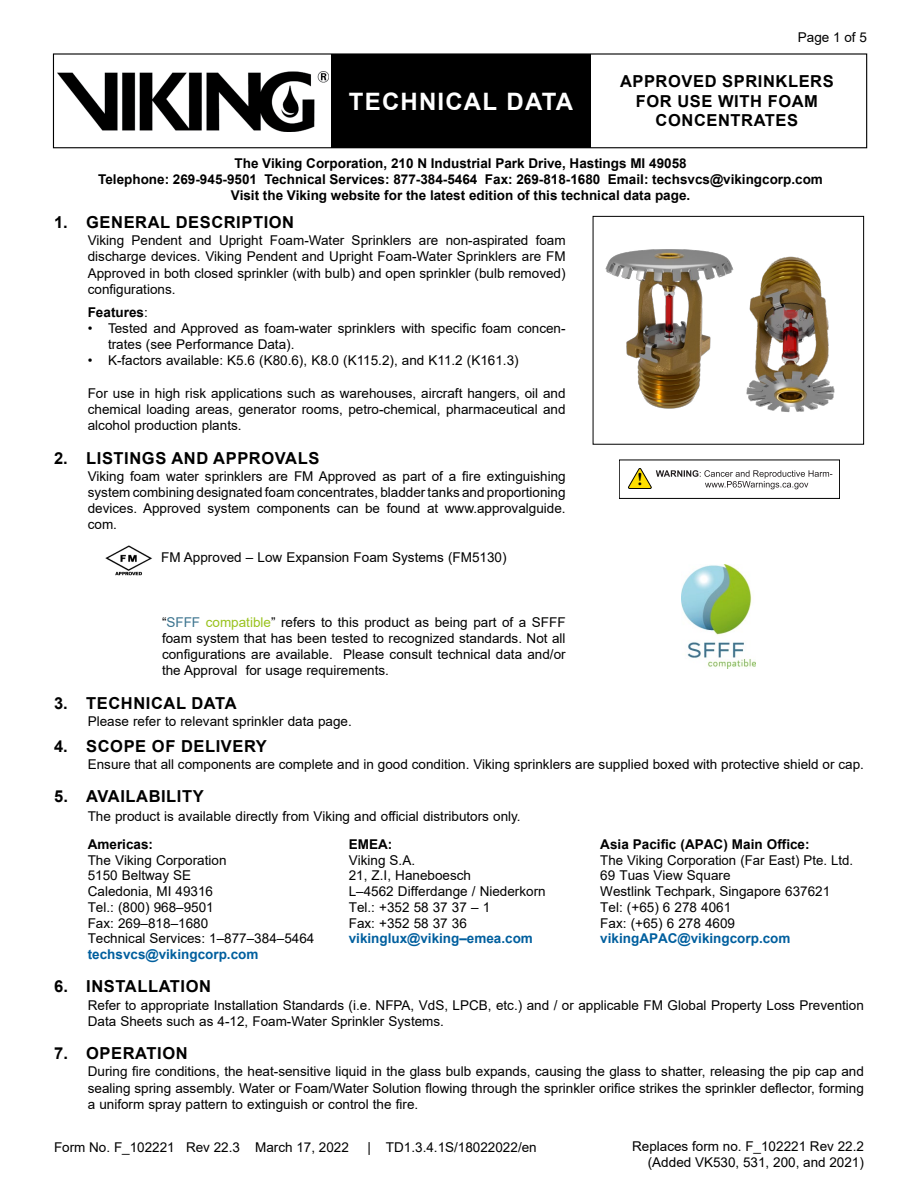
<style>
.page{position:relative;width:918px;height:1188px;background:#fff}
.page>*{position:absolute;margin:0;border:0;box-sizing:border-box;transform-origin:0 0}
.t1{font:700 24px "Arial";letter-spacing:.05em;color:#fff}
.t2{font:700 16.5px/19.5px "Arial";letter-spacing:.035em;color:#000;text-align:center}
.t3{font:13.5px/16.2px "Arial";color:#000;text-align:justify}
.t4{font:700 13.5px/16.2px "Arial";color:#000;text-align:center}
.t5{font:700 13.5px "Arial";color:#005f9e}
.s1{font-weight:400}
.s2{color:#3c748f}
.s3{color:#99c21e}
</style>
<div class="page">
<img style="left:57px;top:71px;width:272px;height:61px">
<div style="left:53px;top:53px;width:814px;height:95px;border:1px solid #000"></div>
<div style="left:331px;top:54px;width:259px;height:94px;background:#000"></div>
<img style="left:105px;top:545px;width:47px;height:31px">
<img style="left:682px;top:564px;width:73px;height:104px">
<img style="left:605px;top:249px;width:129px;height:160px">
<div style="left:593px;top:216px;width:271px;height:229px;border:1px solid #000"></div>
<img style="left:746px;top:256px;width:89px;height:157px">
<svg style="left:628px;top:468px;width:204px;height:21px"></svg>
<h1 class="t1" style="left:349px;top:84px;width:226px">TECHNICAL DATA</h1>
<p class="t3" style="left:798px;top:29px;width:71px">Page 1 of 5</p>
<p class="t2" style="left:620px;top:72px;width:215px">APPROVED SPRINKLERS<br>FOR USE WITH FOAM<br>CONCENTRATES</p>
<p class="t4" style="left:98px;top:155px;width:726px">The Viking Corporation, 210 N Industrial Park Drive, Hastings MI 49058<br>Telephone: 269-945-9501 Technical Services: 877-384-5464 Fax: 269-818-1680 Email: techsvcs@vikingcorp.com<br>Visit the Viking website for the latest edition of this technical data page.</p>
<p class="t2" style="left:54px;top:213px;width:242px">1. GENERAL DESCRIPTION</p>
<p class="t3" style="left:88px;top:232px;width:479px">Viking Pendent and Upright Foam-Water Sprinklers are non-aspirated foam discharge devices. Viking Pendent and Upright Foam-Water Sprinklers are FM Approved in both closed sprinkler (with bulb) and open sprinkler (bulb removed) configurations.</p>
<p class="t4" style="left:88px;top:304px;width:62px">Features<span class="s1">:</span></p>
<p class="t3" style="left:108px;top:320px;width:459px;text-indent:-20px">• Tested and Approved as foam-water sprinklers with specific foam concen&shy;trates (see Performance Data).</p>
<p class="t3" style="left:88px;top:353px;width:432px">• K-factors available: K5.6 (K80.6), K8.0 (K115.2), and K11.2 (K161.3)</p>
<p class="t3" style="left:88px;top:385px;width:479px">For use in high risk applications such as warehouses, aircraft hangers, oil and chemical loading areas, generator rooms, petro-chemical, pharmaceutical and alcohol production plants.</p>
<p class="t2" style="left:54px;top:448px;width:267px">2. LISTINGS AND APPROVALS</p>
<p class="t3" style="left:88px;top:468px;width:479px">Viking foam water sprinklers are FM Approved as part of a fire extinguishing system combining designated foam concentrates, bladder tanks and proportioning devices. Approved system components can be found at www.approvalguide. com.</p>
<p class="t3" style="left:161px;top:549px;width:347px">FM Approved – Low Expansion Foam Systems (FM5130)</p>
<p class="t3" style="left:162px;top:614px;width:405px">“<span class="s2">SFFF</span> <span class="s3">compatible</span>” refers to this product as being part of a SFFF foam system that has been tested to recognized standards. Not all configurations are available. Please consult technical data and/or the Approval for usage requirements.</p>
<p class="t2" style="left:54px;top:693px;width:184px">3. TECHNICAL DATA</p>
<p class="t3" style="left:88px;top:713px;width:266px">Please refer to relevant sprinkler data page.</p>
<p class="t2" style="left:54px;top:737px;width:215px">4. SCOPE OF DELIVERY</p>
<p class="t3" style="left:88px;top:756px;width:778px">Ensure that all components are complete and in good condition. Viking sprinklers are supplied boxed with protective shield or cap.</p>
<p class="t2" style="left:54px;top:786px;width:151px">5. AVAILABILITY</p>
<p class="t3" style="left:88px;top:808px;width:434px">The product is available directly from Viking and official distributors only.</p>
<p class="t4" style="left:88px;top:836px;width:67px">Americas:</p>
<p class="t3" style="left:88px;top:852px;width:228px;line-height:15.8px;text-align:left">The Viking Corporation<br>5150 Beltway SE<br>Caledonia, MI 49316<br>Tel.: (800) 968–9501<br>Fax: 269–818–1680<br>Technical Services: 1–877–384–5464</p>
<p class="t5" style="left:88px;top:945px;width:172px">techsvcs@vikingcorp.com</p>
<p class="t4" style="left:600px;top:836px;width:211px">Asia Pacific (APAC) Main Office:</p>
<p class="t3" style="left:600px;top:852px;width:254px;line-height:15.8px;text-align:left">The Viking Corporation (Far East) Pte. Ltd.<br>69 Tuas View Square<br>Westlink Techpark, Singapore 637621<br>Tel: (+65) 6 278 4061<br>Fax: (+65) 6 278 4609</p>
<p class="t5" style="left:600px;top:929px;width:192px">vikingAPAC@vikingcorp.com</p>
<p class="t4" style="left:349px;top:836px;width:45px">EMEA:</p>
<p class="t3" style="left:349px;top:852px;width:198px;line-height:15.8px;text-align:left">Viking S.A.<br>21, Z.I, Haneboesch<br>L–4562 Differdange / Niederkorn<br>Tel.: +352 58 37 37 – 1<br>Fax: +352 58 37 36</p>
<p class="t5" style="left:349px;top:929px;width:186px">vikinglux@viking–emea.com</p>
<p class="t2" style="left:54px;top:977px;width:158px">6. INSTALLATION</p>
<p class="t3" style="left:88px;top:997px;width:778px">Refer to appropriate Installation Standards (i.e. NFPA, VdS, LPCB, etc.) and / or applicable FM Global Property Loss Prevention<br>Data Sheets such as 4-12, Foam-Water Sprinkler Systems.</p>
<p class="t2" style="left:54px;top:1044px;width:135px">7. OPERATION</p>
<p class="t3" style="left:88px;top:1063px;width:778px">During fire conditions, the heat-sensitive liquid in the glass bulb expands, causing the glass to shatter, releasing the pip cap and sealing spring assembly. Water or Foam/Water Solution flowing through the sprinkler orifice strikes the sprinkler deflector, forming a uniform spray pattern to extinguish or control the fire.</p>
<p class="t3" style="left:632px;top:1138px;width:233px;text-align:right">Replaces form no. F_102221 Rev 22.2 (Added VK530, 531, 200, and 2021)</p>
<p class="t3" style="left:54px;top:1139px;width:296px">Form No. F_102221 Rev 22.3 March 17, 2022</p>
<p class="t3" style="left:368px;top:1139px;width:171px">| TD1.3.4.1S/18022022/en</p>
</div>
